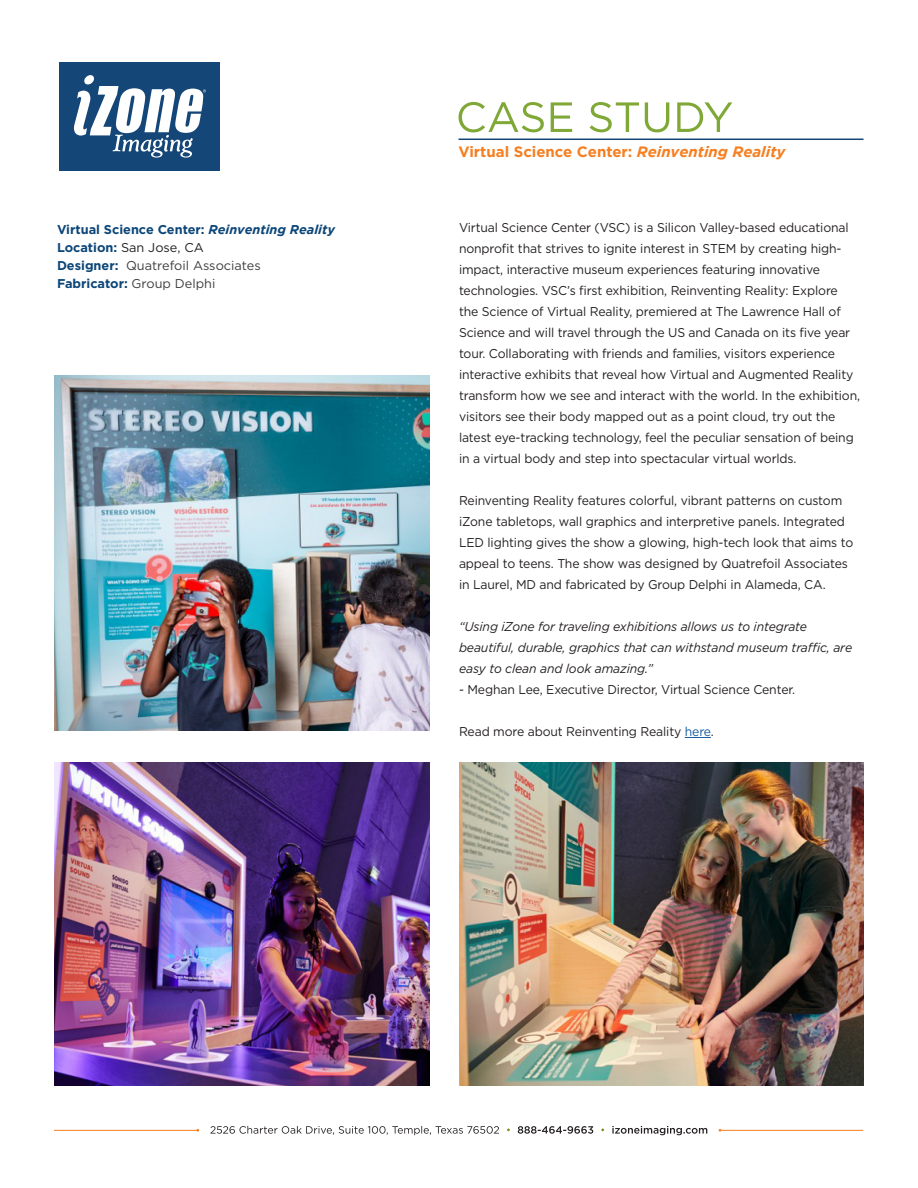
<style>
.page{position:relative;width:918px;height:1188px;background:#fff}
.page>*{position:absolute;margin:0;border:0;box-sizing:border-box;transform-origin:0 0}
.t1{font:700 15px "Gotham";color:#f57f21}
.t2{font:12.75px/21px "Gotham";letter-spacing:-.01em;color:#231f20;scale:.96 1}
.t3{font:italic 12.75px/21px "Gotham";letter-spacing:-.01em;color:#231f20;scale:.96 1}
.t4{font:700 12.75px "Gotham";color:#0c4678}
.t5{font:12.75px "Gotham";color:#3e3e3f}
.t6{font:12.75px "Gotham";letter-spacing:-.01em;color:#231f20}
.s1{font-style:italic}
.s2{font-weight:700;color:#0c4678}
.s3{font-weight:400;color:#3e3e3f}
.s4{color:#175d9e}
</style>
<div class="page">
<div style="left:60px;top:62px;width:160px;height:108px;background:#154678"></div>
<svg style="left:74px;top:75px;width:132px;height:83px"></svg>
<svg style="left:612px;top:1126px;width:95px;height:9px"></svg>
<svg style="left:518px;top:1126px;width:75px;height:8px"></svg>
<svg style="left:210px;top:1126px;width:289px;height:9px"></svg>
<hr style="left:720px;top:1130px;width:143px;height:1px;background:#f57f21">
<hr style="left:54px;top:1130px;width:145px;height:1px;background:#f57f21">
<svg style="left:685px;top:737px;width:26px;height:1px"></svg>
<img style="left:54px;top:762px;width:376px;height:324px">
<img style="left:459px;top:762px;width:405px;height:324px">
<img style="left:54px;top:376px;width:376px;height:354px">
<svg style="left:459px;top:102px;width:273px;height:30px"></svg>
<hr style="left:459px;top:139px;width:405px;height:1px;background:#154678">
<p class="t4" style="left:57px;top:221px;width:279px">Virtual Science Center: <span class="s1">Reinventing Reality</span></p>
<p class="t6" style="left:57px;top:240px;width:148px"><span class="s2">Location:</span> San Jose, CA</p>
<p class="t5" style="left:57px;top:258px;width:205px"><span class="s2">Designer:</span> Quatrefoil Associates</p>
<p class="t4" style="left:57px;top:275px;width:160px">Fabricator: <span class="s3">Group Delphi</span></p>
<p class="t1" style="left:459px;top:142px;width:328px">Virtual Science Center: <span class="s1">Reinventing Reality</span></p>
<p class="t2" style="left:459px;top:217px;width:419px">Virtual Science Center (VSC) is a Silicon Valley-based educational nonprofit that strives to ignite interest in STEM by creating high&shy;impact, interactive museum experiences featuring innovative technologies. VSC’s first exhibition, Reinventing Reality: Explore the Science of Virtual Reality, premiered at The Lawrence Hall of Science and will travel through the US and Canada on its five year tour. Collaborating with friends and families, visitors experience interactive exhibits that reveal how Virtual and Augmented Reality transform how we see and interact with the world. In the exhibition, visitors see their body mapped out as a point cloud, try out the latest eye-tracking technology, feel the peculiar sensation of being in a virtual body and step into spectacular virtual worlds.</p>
<p class="t2" style="left:459px;top:490px;width:412px">Reinventing Reality features colorful, vibrant patterns on custom iZone tabletops, wall graphics and interpretive panels. Integrated LED lighting gives the show a glowing, high-tech look that aims to appeal to teens. The show was designed by Quatrefoil Associates in Laurel, MD and fabricated by Group Delphi in Alameda, CA.</p>
<p class="t3" style="left:459px;top:616px;width:411px">“Using iZone for traveling exhibitions allows us to integrate beautiful, durable, graphics that can withstand museum traffic, are easy to clean and look amazing.”</p>
<p class="t2" style="left:459px;top:679px;width:352px">- Meghan Lee, Executive Director, Virtual Science Center.</p>
<p class="t2" style="left:459px;top:721px;width:267px">Read more about Reinventing Reality <span class="s4">here</span>.</p>
</div>
